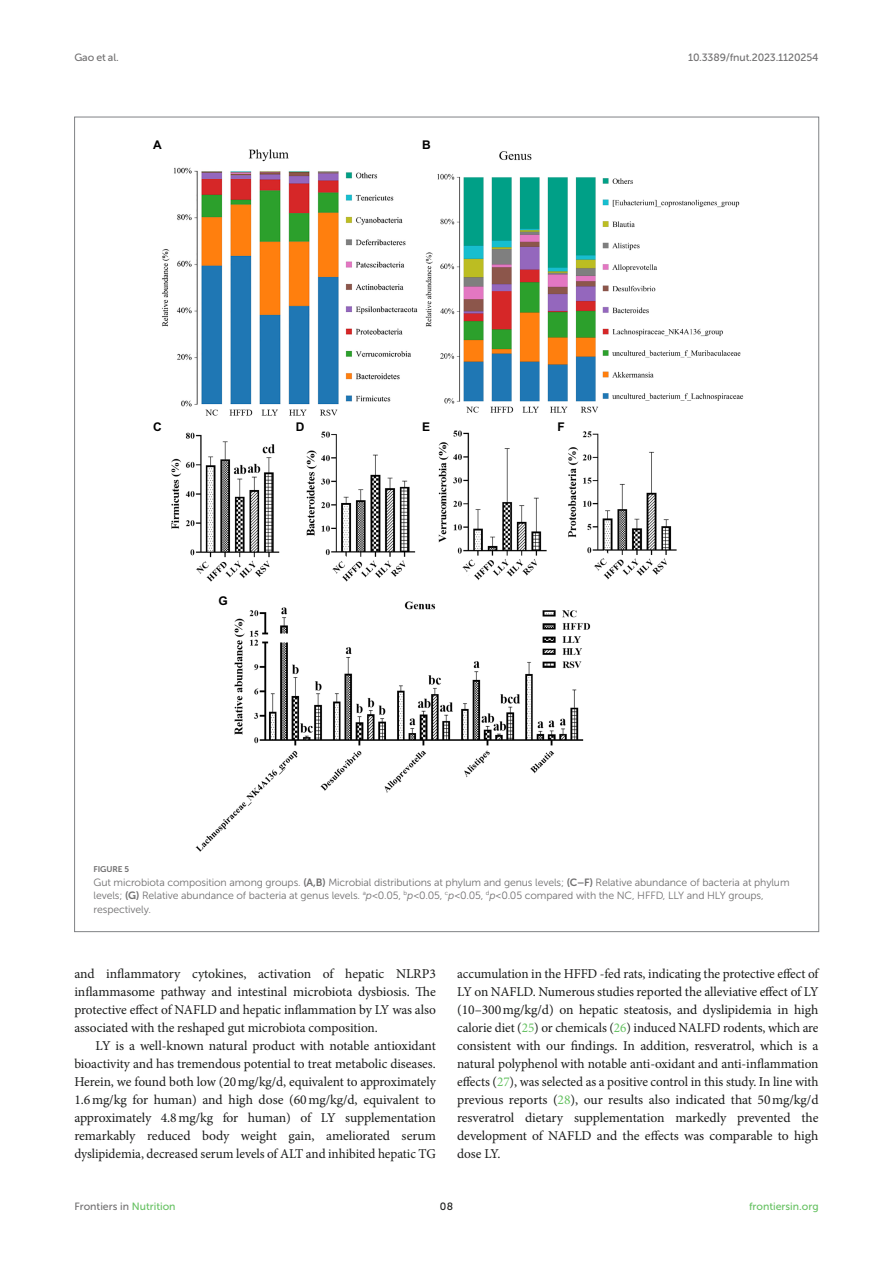
<style>
.page{position:relative;width:893px;height:1263px;background:#fff}
.page>*{position:absolute;margin:0;border:0;box-sizing:border-box;transform-origin:0 0}
.TEXT{font:13.5px/18px "Minion Pro";letter-spacing:-.005em;color:#1b1c1b;text-align:justify}
.TEXT_FLUSH{font:13.5px/18px "Minion Pro";letter-spacing:-.005em;color:#1b1c1b;text-align:justify}
.t1{font:700 12px "Arial";color:#000}
.FIG_LEG{font:10.5px/13.5px "Museo Sans 300";letter-spacing:-.01em;color:#706f70}
.t2{font:10.5px "Museo Sans 500";letter-spacing:-.015em;color:#706f70}
.t3{font:10.5px "Museo Sans 500";color:#65c161}
.t4{font:10.5px "Museo Sans 500";color:#1b1c1b}
.FIG_HD{font:8.25px "Museo Sans 700";letter-spacing:-.01em;color:#706f70}
.s1{font-family:"Museo Sans 700"}
.s2{font-style:italic}
.s3{color:#65c161}
</style>
<div class="page">
<img style="left:162px;top:149px;width:582px;height:703px">
<p class="t2" style="left:74px;top:51px;width:46px">Gao et al.</p>
<p class="t2" style="left:688px;top:51px;width:132px">10.3389/fnut.2023.1120254</p>
<p class="t1" style="left:153px;top:136px;width:10px">A</p>
<p class="t1" style="left:422px;top:136px;width:10px">B</p>
<p class="t1" style="left:153px;top:419px;width:10px">C</p>
<p class="t1" style="left:218px;top:592px;width:11px">G</p>
<p class="t1" style="left:296px;top:419px;width:10px">D</p>
<p class="t1" style="left:422px;top:419px;width:10px">E</p>
<p class="t1" style="left:558px;top:419px;width:9px">F</p>
<p class="FIG_HD" style="left:94px;top:865px;width:37px">FIGURE 5</p>
<p class="FIG_LEG" style="left:94px;top:875px;width:698px">Gut microbiota composition among groups. <span class="s1">(A,B)</span> Microbial distributions at phylum and genus levels; <span class="s1">(C–F)</span> Relative abundance of bacteria at phylum levels; <span class="s1">(G)</span> Relative abundance of bacteria at genus levels. <sup>a</sup><span class="s2">p</span> &lt; 0.05, <sup>b</sup><span class="s2">p</span> &lt; 0.05, <sup>c</sup><span class="s2">p</span> &lt; 0.05, <sup>d</sup><span class="s2">p</span> &lt; 0.05 compared with the NC, HFFD, LLY and HLY groups, respectively.</p>
<p class="TEXT_FLUSH" style="left:74px;top:965px;width:363px">and inflammatory cytokines, activation of hepatic NLRP3 inflammasome pathway and intestinal microbiota dysbiosis. The protective effect of NAFLD and hepatic inflammation by LY was also associated with the reshaped gut microbiota composition.</p>
<p class="TEXT" style="left:74px;top:1037px;width:363px;text-indent:21px">LY is a well-known natural product with notable antioxidant bioactivity and has tremendous potential to treat metabolic diseases.<br>Herein, we found both low (20mg/kg/d, equivalent to approximately 1.6mg/kg for human) and high dose (60mg/kg/d, equivalent to approximately 4.8mg/kg for human) of LY supplementation remarkably reduced body weight gain, ameliorated serum dyslipidemia, decreased serum levels of ALT and inhibited hepatic TG</p>
<p class="TEXT" style="left:457px;top:965px;width:363px">accumulation in the HFFD -fed rats, indicating the protective effect of LY on NAFLD. Numerous studies reported the alleviative effect of LY (10–300mg/kg/d) on hepatic steatosis, and dyslipidemia in high calorie diet (<span class="s3">25</span>) or chemicals (<span class="s3">26</span>) induced NALFD rodents, which are consistent with our findings. In addition, resveratrol, which is a natural polyphenol with notable anti-oxidant and anti-inflammation effects (<span class="s3">27</span>), was selected as a positive control in this study. In line with previous reports (<span class="s3">28</span>), our results also indicated that 50mg/kg/d resveratrol dietary supplementation markedly prevented the development of NAFLD and the effects was comparable to high dose LY.</p>
<p class="t2" style="left:74px;top:1200px;width:103px">Frontiers in <span class="s3">Nutrition</span></p>
<p class="t4" style="left:440px;top:1200px;width:15px">08</p>
<p class="t3" style="left:749px;top:1200px;width:71px">frontiersin.org</p>
</div>
